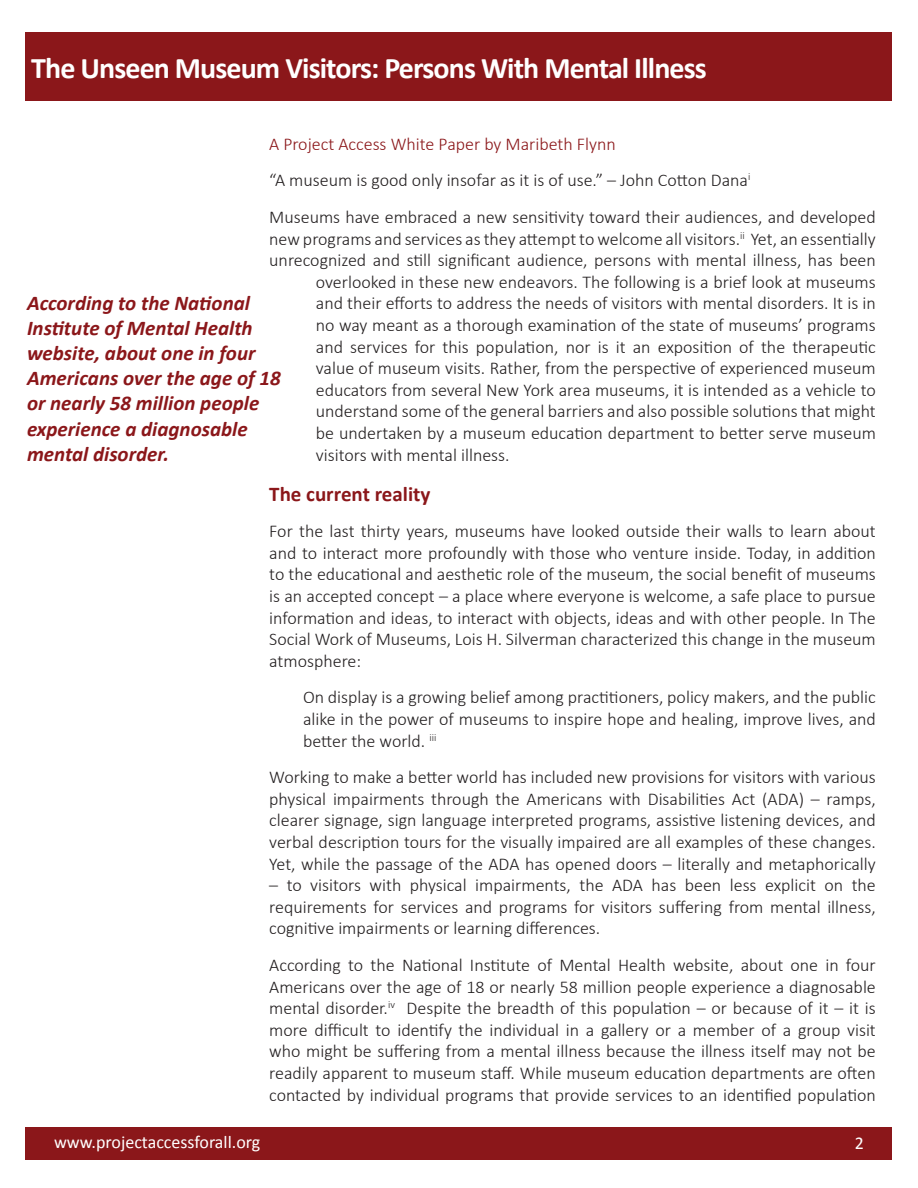
<style>
.page{position:relative;width:918px;height:1188px;background:#fff}
.page>*{position:absolute;margin:0;border:0;box-sizing:border-box;transform-origin:0 0}
.t1{font:700 30px "Calibri";letter-spacing:-.03em;color:#fff}
.t2{font:italic 700 21px/25.2px "Calibri";color:#8b171a}
.t3{font:700 21px "Calibri";color:#8b171a}
.t4{font:300 18px/21.6px "Calibri";color:#231f20;text-align:justify}
.t5{font:300 18px "Calibri";color:#8b171a}
.t6{font:18px "Calibri";color:#fff}
</style>
<div class="page">
<div style="left:26px;top:1127px;width:866px;height:33px;background:#8b171a"></div>
<div style="left:26px;top:32px;width:866px;height:69px;background:#8b171a"></div>
<p class="t1" style="left:31px;top:49px;width:677px">The Unseen Museum Visitors: Persons With Mental Illness</p>
<p class="t5" style="left:269px;top:133px;width:348px">A Project Access White Paper by Maribeth Flynn</p>
<p class="t4" style="left:269px;top:169px;width:483px">“A museum is good only insofar as it is of use.” – John Cotton Dana<sup>i</sup></p>
<p class="t4" style="left:269px;top:206px;width:608px">Museums have embraced a new sensitivity toward their audiences, and developed</p>
<p class="t4" style="left:269px;top:228px;width:608px">new programs and services as they attempt to welcome all visitors.<sup>ii</sup> Yet, an essentially</p>
<p class="t4" style="left:269px;top:249px;width:608px">unrecognized and still significant audience, persons with mental illness, has been</p>
<p class="t4" style="left:316px;top:271px;width:561px">overlooked in these new endeavors. The following is a brief look at museums</p>
<p class="t4" style="left:316px;top:292px;width:561px">and their efforts to address the needs of visitors with mental disorders. It is in</p>
<p class="t4" style="left:316px;top:314px;width:561px">no way meant as a thorough examination of the state of museums’ programs</p>
<p class="t4" style="left:316px;top:336px;width:561px">and services for this population, nor is it an exposition of the therapeutic</p>
<p class="t4" style="left:316px;top:357px;width:561px">value of museum visits. Rather, from the perspective of experienced museum</p>
<p class="t4" style="left:316px;top:379px;width:561px">educators from several New York area museums, it is intended as a vehicle to</p>
<p class="t4" style="left:316px;top:400px;width:561px">understand some of the general barriers and also possible solutions that might</p>
<p class="t4" style="left:316px;top:422px;width:562px">be undertaken by a museum education department to better serve museum</p>
<p class="t4" style="left:316px;top:444px;width:195px">visitors with mental illness.</p>
<p class="t3" style="left:269px;top:480px;width:163px">The current reality</p>
<p class="t4" style="left:269px;top:520px;width:608px">For the last thirty years, museums have looked outside their walls to learn about and to interact more profoundly with those who venture inside. Today, in addition to the educational and aesthetic role of the museum, the social benefit of museums is an accepted concept – a place where everyone is welcome, a safe place to pursue information and ideas, to interact with objects, ideas and with other people. In The Social Work of Museums, Lois H. Silverman characterized this change in the museum atmosphere:</p>
<p class="t4" style="left:303px;top:687px;width:574px">On display is a growing belief among practitioners, policy makers, and the public alike in the power of museums to inspire hope and healing, improve lives, and better the world. <sup>iii</sup></p>
<p class="t4" style="left:269px;top:766px;width:608px">Working to make a better world has included new provisions for visitors with various physical impairments through the Americans with Disabilities Act (ADA) – ramps, clearer signage, sign language interpreted programs, assistive listening devices, and verbal description tours for the visually impaired are all examples of these changes.<br>Yet, while the passage of the ADA has opened doors – literally and metaphorically</p>
<p class="t4" style="left:269px;top:874px;width:608px">– to visitors with physical impairments, the ADA has been less explicit on the requirements for services and programs for visitors suffering from mental illness, cognitive impairments or learning differences.</p>
<p class="t4" style="left:269px;top:954px;width:608px">According to the National Institute of Mental Health website, about one in four Americans over the age of 18 or nearly 58 million people experience a diagnosable mental disorder.<sup>iv</sup> Despite the breadth of this population – or because of it – it is more difficult to identify the individual in a gallery or a member of a group visit who might be suffering from a mental illness because the illness itself may not be readily apparent to museum staff. While museum education departments are often contacted by individual programs that provide services to an identified population</p>
<p class="t2" style="left:27px;top:290px;width:255px">According to the National<br>Institute of Mental Health website, about one in four<br>Americans over the age of 18 or nearly 58 million people experience a diagnosable mental disorder.</p>
<p class="t6" style="left:54px;top:1130px;width:208px">www.projectaccessforall.org</p>
<p class="t6" style="left:855px;top:1131px;width:11px">2</p>
</div>
